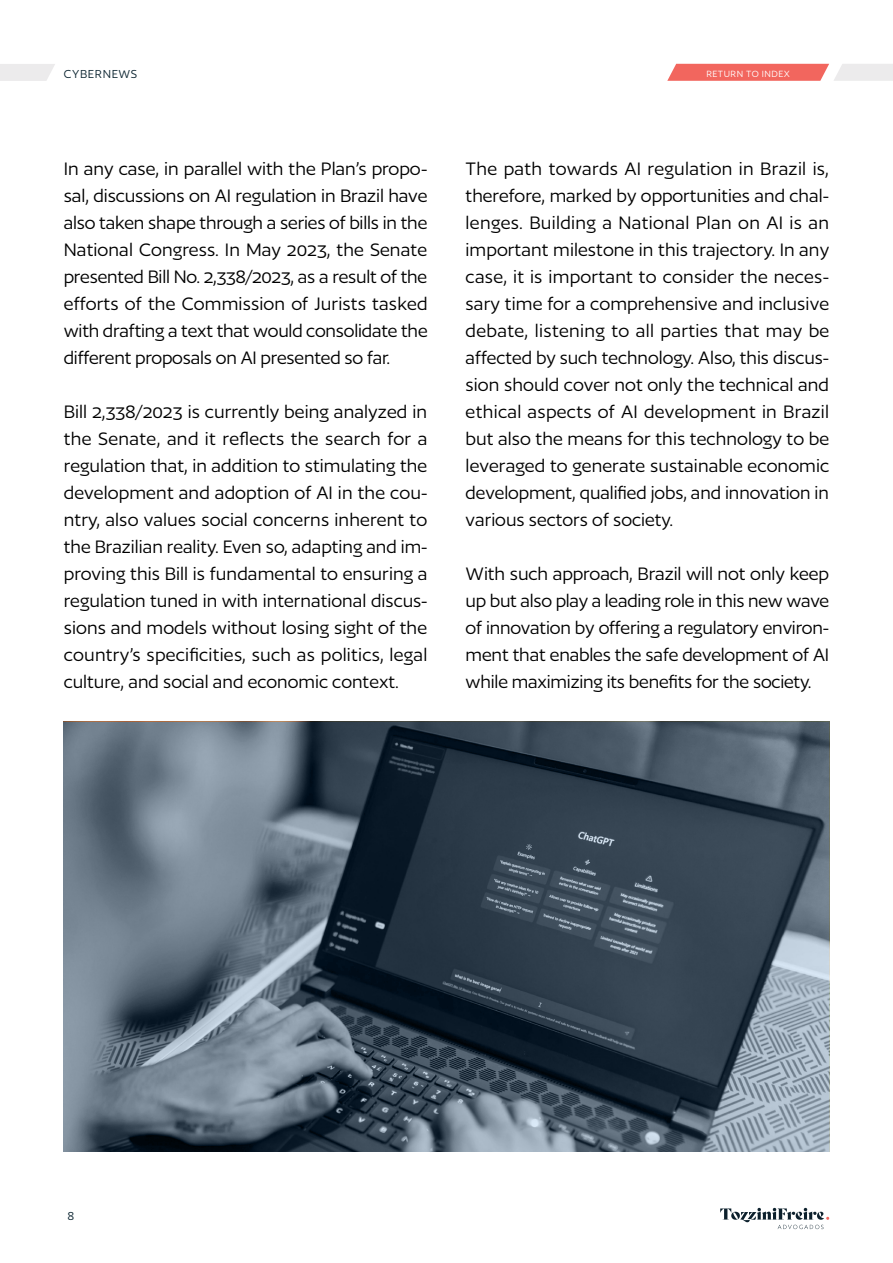
<style>
.page{position:relative;width:893px;height:1263px;background:#fff}
.page>*{position:absolute;margin:0;border:0;box-sizing:border-box;transform-origin:0 0}
.t1{font:21px/27px "Author";letter-spacing:-.01em;color:#000;text-align:justify}
.t2{font:13.5px "Author";letter-spacing:.05em;color:#0b2430}
.t3{font:10.5px "Author";letter-spacing:.05em;color:#fff}
</style>
<div class="page">
<svg style="left:720px;top:1208px;width:109px;height:21px"></svg>
<svg style="left:0;top:64px;width:55px;height:17px"></svg>
<svg style="left:667px;top:64px;width:226px;height:17px;background:#f1938e"></svg>
<img style="left:64px;top:722px;width:765px;height:429px">
<p class="t2" style="left:64px;top:67px;width:75px">CYBERNEWS</p>
<p class="t1" style="left:64px;top:155px;width:365px">In any case, in parallel with the Plan’s propo&shy;sal, discussions on AI regulation in Brazil have also taken shape through a series of bills in the National Congress. In May 2023, the Senate presented Bill No. 2,338/2023, as a result of the efforts of the Commission of Jurists tasked with drafting a text that would consolidate the different proposals on AI presented so far.</p>
<p class="t1" style="left:64px;top:398px;width:365px">Bill 2,338/2023 is currently being analyzed in the Senate, and it reflects the search for a regulation that, in addition to stimulating the development and adoption of AI in the cou&shy;ntry, also values social concerns inherent to the Brazilian reality. Even so, adapting and im&shy;proving this Bill is fundamental to ensuring a regulation tuned in with international discus&shy;sions and models without losing sight of the country’s specificities, such as politics, legal culture, and social and economic context.</p>
<p class="t3" style="left:706px;top:68px;width:85px">RETURN TO INDEX</p>
<p class="t1" style="left:466px;top:155px;width:365px">The path towards AI regulation in Brazil is, therefore, marked by opportunities and chal&shy;lenges. Building a National Plan on AI is an important milestone in this trajectory. In any case, it is important to consider the neces&shy;sary time for a comprehensive and inclusive debate, listening to all parties that may be affected by such technology. Also, this discus&shy;sion should cover not only the technical and ethical aspects of AI development in Brazil but also the means for this technology to be leveraged to generate sustainable economic development, qualified jobs, and innovation in various sectors of society.</p>
<p class="t1" style="left:466px;top:560px;width:365px">With such approach, Brazil will not only keep up but also play a leading role in this new wave of innovation by offering a regulatory environ&shy;ment that enables the safe development of AI while maximizing its benefits for the society.</p>
<p class="t2" style="left:68px;top:1209px;width:8px">8</p>
</div>
